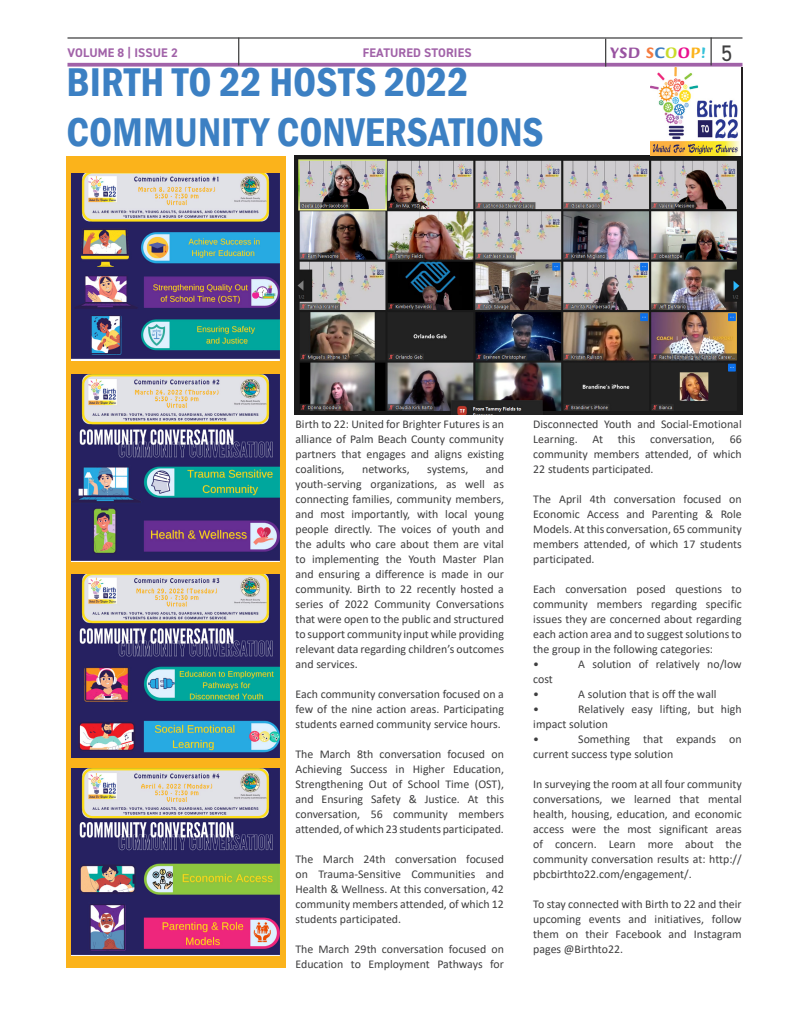
<style>
.page{position:relative;width:810px;height:1035px;background:#fff}
.page>*{position:absolute;margin:0;border:0;box-sizing:border-box;transform-origin:0 0}
.t1{font:600 condensed 41.25px "Franklin Gothic";color:#3c80c3}
.Page_number{font:22.5px "DIN2014";color:#3e3e3f}
.NEWSLTR{font:700 16.25px "Briem Script Std";letter-spacing:.025em;color:#9953a1}
.Right_top_page_title{font:700 12.5px "DIN2014";letter-spacing:.01em;color:#a162a8}
.Body_intro{font:11.88px/15px "Calibri";color:#3e3e3f;text-align:justify}
.s1{color:#f47b3e}
.s2{color:#3c80c3}
.s3{color:#cadb2a}
.s4{color:#ea0e8e}
.s5{color:#fbb31b}
.s6{color:#35c1d9}
</style>
<div class="page">
<div style="left:66px;top:156px;width:219px;height:812px;background:#fbb31b"></div>
<svg style="left:68px;top:63px;width:674px;height:4px;background:#aa71b0"></svg>
<svg style="left:238px;top:39px;width:1px;height:27px"></svg>
<hr style="left:68px;top:37px;width:674px;height:2px;background:#3e3e3f">
<svg style="left:605px;top:39px;width:1px;height:28px"></svg>
<svg style="left:711px;top:38px;width:1px;height:27px"></svg>
<img style="left:72px;top:375px;width:208px;height:187px">
<img style="left:71px;top:174px;width:209px;height:187px">
<img style="left:71px;top:574px;width:209px;height:184px">
<img style="left:71px;top:769px;width:209px;height:187px">
<img style="left:294px;top:156px;width:448px;height:259px">
<img style="left:650px;top:68px;width:90px;height:88px">
<p class="Right_top_page_title" style="left:68px;top:44px;width:112px">VOLUME 8 | ISSUE 2</p>
<p class="NEWSLTR" style="left:611px;top:44px;width:97px">YSD <span class="s1">S</span><span class="s2">C</span><span class="s3">O</span><span class="s4">O</span><span class="s5">P</span><span class="s6">!</span></p>
<p class="Page_number" style="left:721px;top:39px;width:13px">5</p>
<p class="t1" style="left:67px;top:55px;width:403px">BIRTH TO 22 HOSTS 2022</p>
<p class="t1" style="left:67px;top:105px;width:479px">COMMUNITY CONVERSATIONS</p>
<p class="Right_top_page_title" style="left:363px;top:45px;width:110px">FEATURED STORIES</p>
<p class="Body_intro" style="left:296px;top:416px;width:210px">Birth to 22: United for Brighter Futures is an alliance of Palm Beach County community partners that engages and aligns existing coalitions,</p>
<p class="Body_intro" style="left:362px;top:461px;width:49px">networks,</p>
<p class="Body_intro" style="left:427px;top:461px;width:43px">systems,</p>
<p class="Body_intro" style="left:296px;top:461px;width:210px;text-indent:190px">and youth-serving organizations, as well as connecting families, community members, and most importantly, with local young people directly. The voices of youth and the adults who care about them are vital to implementing the Youth Master Plan and ensuring a difference is made in our community. Birth to 22 recently hosted a series of 2022 Community Conversations that were open to the public and structured to support community input while providing relevant data regarding children’s outcomes and services.</p>
<p class="Body_intro" style="left:296px;top:686px;width:210px">Each community conversation focused on a few of the nine action areas. Participating students earned community service hours.</p>
<p class="Body_intro" style="left:296px;top:746px;width:210px">The March 8th conversation focused on Achieving Success in Higher Education, Strengthening Out of School Time (OST), and Ensuring Safety &amp; Justice. At this conversation, 56 community members attended, of which 23 students participated.</p>
<p class="Body_intro" style="left:296px;top:851px;width:210px">The March 24th conversation focused on Trauma-Sensitive Communities and Health &amp; Wellness. At this conversation, 42 community members attended, of which 12 students participated.</p>
<p class="Body_intro" style="left:296px;top:941px;width:210px">The March 29th conversation focused on<br>Education to Employment Pathways for</p>
<p class="Body_intro" style="left:533px;top:416px;width:210px">Disconnected Youth and Social-Emotional Learning. At this conversation, 66 community members attended, of which 22 students participated.</p>
<p class="Body_intro" style="left:533px;top:491px;width:210px">The April 4th conversation focused on Economic Access and Parenting &amp; Role Models. At this conversation, 65 community members attended, of which 17 students participated.</p>
<p class="Body_intro" style="left:533px;top:581px;width:210px">Each conversation posed questions to community members regarding specific issues they are concerned about regarding each action area and to suggest solutions to the group in the following categories:</p>
<p class="Body_intro" style="left:533px;top:656px;width:7px">•</p>
<p class="Body_intro" style="left:578px;top:656px;width:165px">A solution of relatively no/low</p>
<p class="Body_intro" style="left:533px;top:671px;width:21px">cost</p>
<p class="Body_intro" style="left:533px;top:686px;width:7px">•</p>
<p class="Body_intro" style="left:578px;top:686px;width:140px">A solution that is off the wall</p>
<p class="Body_intro" style="left:533px;top:701px;width:7px">•</p>
<p class="Body_intro" style="left:533px;top:701px;width:210px;text-indent:45px">Relatively easy lifting, but high impact solution</p>
<p class="Body_intro" style="left:533px;top:731px;width:7px">•</p>
<p class="Body_intro" style="left:533px;top:731px;width:210px;text-indent:45px">Something that expands on current success type solution</p>
<p class="Body_intro" style="left:533px;top:776px;width:210px">In surveying the room at all four community conversations, we learned that mental health, housing, education, and economic access were the most significant areas of concern. Learn more about the community conversation results at: http:// pbcbirthto22.com/engagement/.</p>
<p class="Body_intro" style="left:533px;top:896px;width:210px">To stay connected with Birth to 22 and their upcoming events and initiatives, follow them on their Facebook and Instagram pages @Birthto22.</p>
</div>
